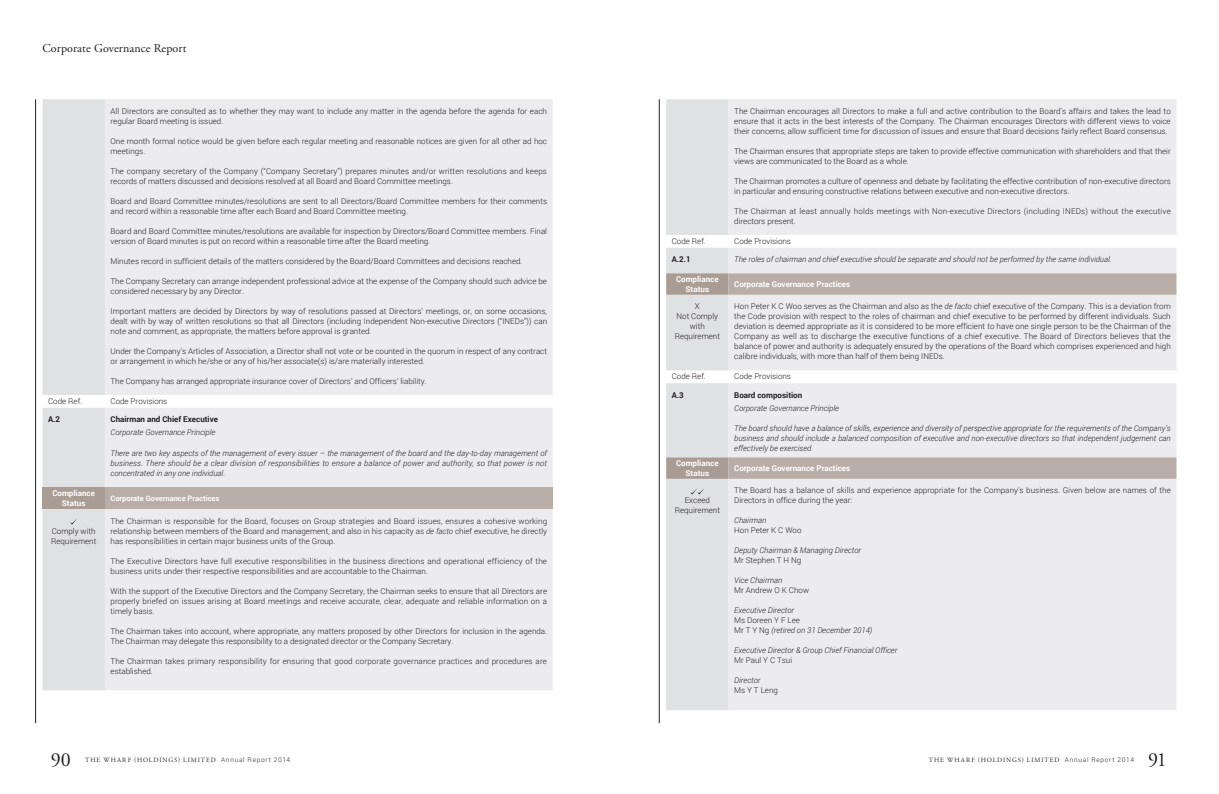
<style>
.page{position:relative;width:1219px;height:794px;background:#fff}
.page>*{position:absolute;margin:0;border:0;box-sizing:border-box;transform-origin:0 0}
.t1{font:20px "Adobe Garamond Pro";color:#231f20}
.t2{font:12px "Adobe Garamond Pro";letter-spacing:.01em;color:#231f20}
.t3{font:300 8px/10px "Roboto";color:#231f20}
.t4{font:italic 300 8px/10px "Roboto";color:#231f20;text-align:justify}
.t5{font:300 8px/10px "Roboto";letter-spacing:.025em;color:#231f20}
.t6{font:300 8px/10px "Roboto";letter-spacing:.02em;color:#231f20}
.t7{font:700 8px/10px "Roboto";color:#fff;text-align:center}
.t8{font:700 8px "Roboto";color:#231f20}
.t9{font:700 7.5px "Roboto";color:#fff}
.t10{font:6.5px "Adobe Garamond Pro";letter-spacing:.15em;color:#231f20}
.s1{font-style:italic}
.s2{font-style:normal}
.s3{font-family:"Roboto";font-weight:300}
</style>
<div class="page">
<hr style="left:35px;top:99px;width:1px;height:624px;background:#231f20">
<hr style="left:659px;top:99px;width:1px;height:624px;background:#231f20">
<div style="left:729px;top:99px;width:447px;height:611px;background:#ececee"></div>
<svg style="left:729px;top:273px;width:447px;height:206px;background:#e2e0e0"></svg>
<svg style="left:666px;top:99px;width:63px;height:611px;background:#dededf"></svg>
<div style="left:105px;top:99px;width:448px;height:591px;background:#ececee"></div>
<div style="left:105px;top:487px;width:448px;height:22px;background:#b9aea7"></div>
<div style="left:43px;top:99px;width:62px;height:591px;background:#e0e1e3"></div>
<h2 class="t2" style="left:43px;top:41px;width:145px">Corporate Governance Report</h2>
<p class="t3" style="left:111px;top:106px;width:438px">All Directors are consulted as to whether they may want to include any matter in the agenda before the agenda for each regular Board meeting is issued.</p>
<p class="t3" style="left:111px;top:136px;width:438px">One month formal notice would be given before each regular meeting and reasonable notices are given for all other ad hoc meetings.</p>
<p class="t3" style="left:111px;top:166px;width:438px">The company secretary of the Company (“Company Secretary”) prepares minutes and/or written resolutions and keeps records of matters discussed and decisions resolved at all Board and Board Committee meetings.</p>
<p class="t3" style="left:111px;top:196px;width:438px">Board and Board Committee minutes/resolutions are sent to all Directors/Board Committee members for their comments and record within a reasonable time after each Board and Board Committee meeting.</p>
<p class="t3" style="left:111px;top:226px;width:438px">Board and Board Committee minutes/resolutions are available for inspection by Directors/Board Committee members. Final version of Board minutes is put on record within a reasonable time after the Board meeting.</p>
<p class="t3" style="left:111px;top:256px;width:413px">Minutes record in sufficient details of the matters considered by the Board/Board Committees and decisions reached.</p>
<p class="t3" style="left:111px;top:276px;width:438px">The Company Secretary can arrange independent professional advice at the expense of the Company should such advice be considered necessary by any Director.</p>
<p class="t3" style="left:111px;top:306px;width:438px;text-align:justify">Important matters are decided by Directors by way of resolutions passed at Directors’ meetings, or, on some occasions, dealt with by way of written resolutions so that all Directors (including Independent Non-executive Directors (“INEDs”)) can note and comment, as appropriate, the matters before approval is granted.</p>
<p class="t3" style="left:111px;top:346px;width:438px">Under the Company’s Articles of Association, a Director shall not vote or be counted in the quorum in respect of any contract or arrangement in which he/she or any of his/her associate(s) is/are materially interested.</p>
<p class="t3" style="left:111px;top:376px;width:318px">The Company has arranged appropriate insurance cover of Directors’ and Officers’ liability.</p>
<p class="t3" style="left:48px;top:396px;width:36px">Code Ref.</p>
<p class="t3" style="left:111px;top:396px;width:58px">Code Provisions</p>
<p class="t8" style="left:48px;top:414px;width:14px">A.2</p>
<p class="t8" style="left:111px;top:414px;width:109px">Chairman and Chief Executive</p>
<p class="t4" style="left:111px;top:427px;width:106px">Corporate Governance Principle</p>
<p class="t4" style="left:111px;top:448px;width:438px">There are two key aspects of the management of every issuer – the management of the board and the day-to-day management of business. There should be a clear division of responsibilities to ensure a balance of power and authority, so that power is not concentrated in any one individual.</p>
<p class="t7" style="left:52px;top:488px;width:44px">Compliance<br>Status</p>
<p class="t9" style="left:111px;top:493px;width:110px">Corporate Governance Practices</p>
<p class="t3" style="left:51px;top:525px;width:47px">Comply with<br>Requirement</p>
<p class="t3" style="left:111px;top:515px;width:438px;text-align:justify">The Chairman is responsible for the Board, focuses on Group strategies and Board issues, ensures a cohesive working relationship between members of the Board and management, and also in his capacity as <span class="s1">de facto</span> chief executive, he directly has responsibilities in certain major business units of the Group.</p>
<p class="t3" style="left:111px;top:555px;width:438px">The Executive Directors have full executive responsibilities in the business directions and operational efficiency of the business units under their respective responsibilities and are accountable to the Chairman.</p>
<p class="t3" style="left:111px;top:585px;width:438px;text-align:justify">With the support of the Executive Directors and the Company Secretary, the Chairman seeks to ensure that all Directors are properly briefed on issues arising at Board meetings and receive accurate, clear, adequate and reliable information on a timely basis.</p>
<p class="t3" style="left:111px;top:625px;width:438px">The Chairman takes into account, where appropriate, any matters proposed by other Directors for inclusion in the agenda.<br>The Chairman may delegate this responsibility to a designated director or the Company Secretary.</p>
<p class="t6" style="left:111px;top:655px;width:438px">The Chairman takes primary responsibility for ensuring that good corporate governance practices and procedures are established.</p>
<p class="t3" style="left:734px;top:106px;width:438px;text-align:justify">The Chairman encourages all Directors to make a full and active contribution to the Board’s affairs and takes the lead to ensure that it acts in the best interests of the Company. The Chairman encourages Directors with different views to voice their concerns, allow sufficient time for discussion of issues and ensure that Board decisions fairly reflect Board consensus.</p>
<p class="t3" style="left:734px;top:146px;width:438px">The Chairman ensures that appropriate steps are taken to provide effective communication with shareholders and that their views are communicated to the Board as a whole.</p>
<p class="t3" style="left:734px;top:176px;width:438px">The Chairman promotes a culture of openness and debate by facilitating the effective contribution of non-executive directors in particular and ensuring constructive relations between executive and non-executive directors.</p>
<p class="t5" style="left:734px;top:206px;width:438px">The Chairman at least annually holds meetings with Non-executive Directors (including INEDs) without the executive directors present.</p>
<p class="t3" style="left:672px;top:236px;width:36px">Code Ref.</p>
<p class="t3" style="left:734px;top:236px;width:58px">Code Provisions</p>
<p class="t8" style="left:672px;top:254px;width:20px">A.2.1</p>
<p class="t4" style="left:734px;top:254px;width:379px">The roles of chairman and chief executive should be separate and should not be performed by the same individual.</p>
<p class="t7" style="left:676px;top:274px;width:44px">Compliance<br>Status</p>
<p class="t7" style="left:734px;top:279px;width:118px">Corporate Governance Practices</p>
<p class="t3" style="left:675px;top:301px;width:47px;text-align:center">X<br>Not Comply with<br>Requirement</p>
<p class="t3" style="left:734px;top:301px;width:438px;text-align:justify">Hon Peter K C Woo serves as the Chairman and also as the <span class="s1">de facto</span> chief executive of the Company. This is a deviation from the Code provision with respect to the roles of chairman and chief executive to be performed by different individuals. Such deviation is deemed appropriate as it is considered to be more efficient to have one single person to be the Chairman of the Company as well as to discharge the executive functions of a chief executive. The Board of Directors believes that the balance of power and authority is adequately ensured by the operations of the Board which comprises experienced and high calibre individuals, with more than half of them being INEDs.</p>
<p class="t3" style="left:672px;top:371px;width:36px">Code Ref.</p>
<p class="t3" style="left:734px;top:371px;width:58px">Code Provisions</p>
<p class="t8" style="left:672px;top:389px;width:14px">A.3</p>
<p class="t8" style="left:734px;top:389px;width:70px">Board composition</p>
<p class="t4" style="left:734px;top:402px;width:106px">Corporate Governance Principle</p>
<p class="t4" style="left:734px;top:422px;width:438px">The board should have a balance of skills, experience and diversity of perspective appropriate for the requirements of the Company’s business and should include a balanced composition of executive and non-executive directors so that independent judgement can effectively be exercised.</p>
<p class="t7" style="left:676px;top:458px;width:44px">Compliance<br>Status</p>
<p class="t7" style="left:734px;top:463px;width:118px">Corporate Governance Practices</p>
<p class="t3" style="left:675px;top:495px;width:47px;text-align:center">Exceed<br>Requirement</p>
<p class="t3" style="left:734px;top:485px;width:438px">The Board has a balance of skills and experience appropriate for the Company’s business. Given below are names of the<br>Directors in office during the year:</p>
<p class="t4" style="left:734px;top:515px;width:34px">Chairman</p>
<p class="t3" style="left:734px;top:525px;width:69px">Hon Peter K C Woo</p>
<p class="t4" style="left:734px;top:545px;width:128px">Deputy Chairman &amp; Managing Director</p>
<p class="t3" style="left:734px;top:555px;width:69px">Mr Stephen T H Ng</p>
<p class="t4" style="left:734px;top:575px;width:50px">Vice Chairman</p>
<p class="t3" style="left:734px;top:585px;width:76px">Mr Andrew O K Chow</p>
<p class="t4" style="left:734px;top:605px;width:61px">Executive Director</p>
<p class="t4" style="left:734px;top:615px;width:140px"><span class="s2">Ms Doreen Y F Lee<br>Mr T Y Ng</span> (retired on 31 December 2014)</p>
<p class="t4" style="left:734px;top:645px;width:165px">Executive Director &amp; Group Chief Financial Officer</p>
<p class="t3" style="left:734px;top:655px;width:60px">Mr Paul Y C Tsui</p>
<p class="t4" style="left:734px;top:675px;width:28px">Director</p>
<p class="t3" style="left:734px;top:685px;width:45px">Ms Y T Leng</p>
<h1 class="t1" style="left:51px;top:747px;width:21px">90</h1>
<p class="t10" style="left:85px;top:756px;width:207px">The Whar f (Holdings) Limited <span class="s3">Annual Report 2014</span></p>
<p class="t10" style="left:929px;top:756px;width:207px">The Whar f (Holdings) Limited <span class="s3">Annual Report 2014</span></p>
<h1 class="t1" style="left:1148px;top:747px;width:20px">91</h1>
</div>
